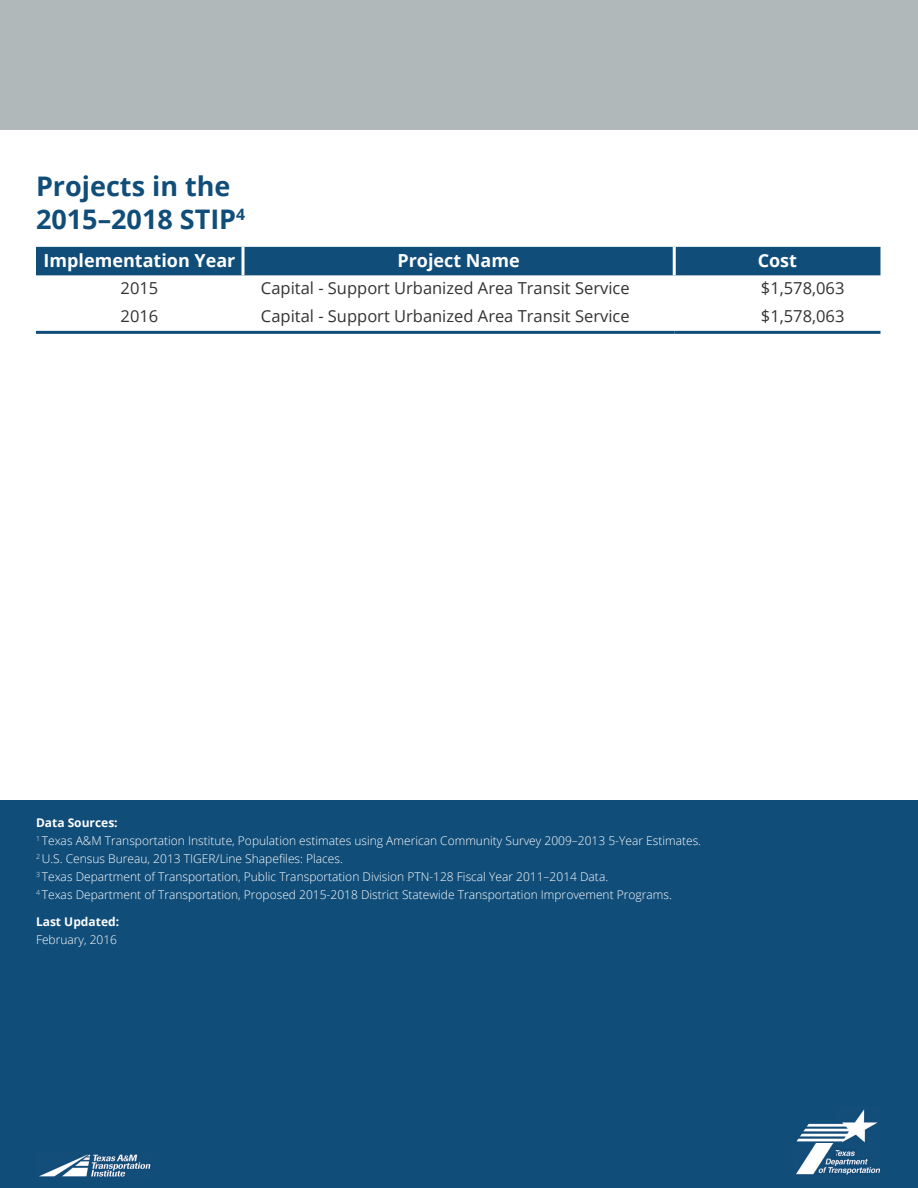
<style>
.page{position:relative;width:918px;height:1188px;background:#fff}
.page>*{position:absolute;margin:0;border:0;box-sizing:border-box;transform-origin:0 0}
.t1{font:700 27px/32.4px "Open Sans";color:#104d79}
.t2{font:700 18px "Open Sans";color:#fff}
.t3{font:16.5px "Open Sans";color:#323333}
.t4{font:300 12px/18px "Open Sans";color:#fff}
.t5{font:700 12px "Open Sans";color:#fff}
.s1{font-weight:700}
</style>
<div class="page">
<div style="left:0;top:0;width:918px;height:129px;background:#b1b8b9"></div>
<div style="left:0;top:800px;width:918px;height:388px;background:#104d79"></div>
<img style="left:39px;top:1154px;width:112px;height:23px">
<img style="left:796px;top:1109px;width:85px;height:66px">
<div style="left:36px;top:247px;width:844px;height:28px;background:#104d79"></div>
<hr style="left:242px;top:247px;width:2px;height:28px;background:#fff">
<hr style="left:673px;top:247px;width:3px;height:28px;background:#fff">
<hr style="left:36px;top:331px;width:207px;height:3px;background:#104d79">
<hr style="left:243px;top:331px;width:431px;height:3px;background:#104d79">
<hr style="left:674px;top:331px;width:206px;height:3px;background:#104d79">
<h1 class="t1" style="left:36px;top:170px;width:211px">Projects in the<br>2015–2018 STIP<sup>4</sup></h1>
<h2 class="t2" style="left:44px;top:247px;width:193px">Implementation Year</h2>
<h2 class="t2" style="left:397px;top:247px;width:124px">Project Name</h2>
<h2 class="t2" style="left:758px;top:247px;width:41px">Cost</h2>
<h3 class="t3" style="left:121px;top:277px;width:39px">2015</h3>
<h3 class="t3" style="left:261px;top:277px;width:370px">Capital - Support Urbanized Area Transit Service</h3>
<h3 class="t3" style="left:761px;top:277px;width:85px">$1,578,063</h3>
<h3 class="t3" style="left:121px;top:305px;width:39px">2016</h3>
<h3 class="t3" style="left:261px;top:305px;width:370px">Capital - Support Urbanized Area Transit Service</h3>
<h3 class="t3" style="left:761px;top:305px;width:85px">$1,578,063</h3>
<p class="t4" style="left:36px;top:814px;width:667px"><span class="s1">Data Sources:<br></span><sup>1</sup> Texas A&amp;M Transportation Institute, Population estimates using American Community Survey 2009–2013 5-Year Estimates.<br><sup>2</sup> U.S. Census Bureau, 2013 TIGER/Line Shapefiles: Places.<br><sup>3</sup> Texas Department of Transportation, Public Transportation Division PTN-128 Fiscal Year 2011–2014 Data.<br><sup>4</sup> Texas Department of Transportation, Proposed 2015-2018 District Statewide Transportation Improvement Programs.</p>
<p class="t5" style="left:36px;top:914px;width:85px">Last Updated:</p>
<p class="t4" style="left:36px;top:931px;width:83px">February, 2016</p>
</div>
